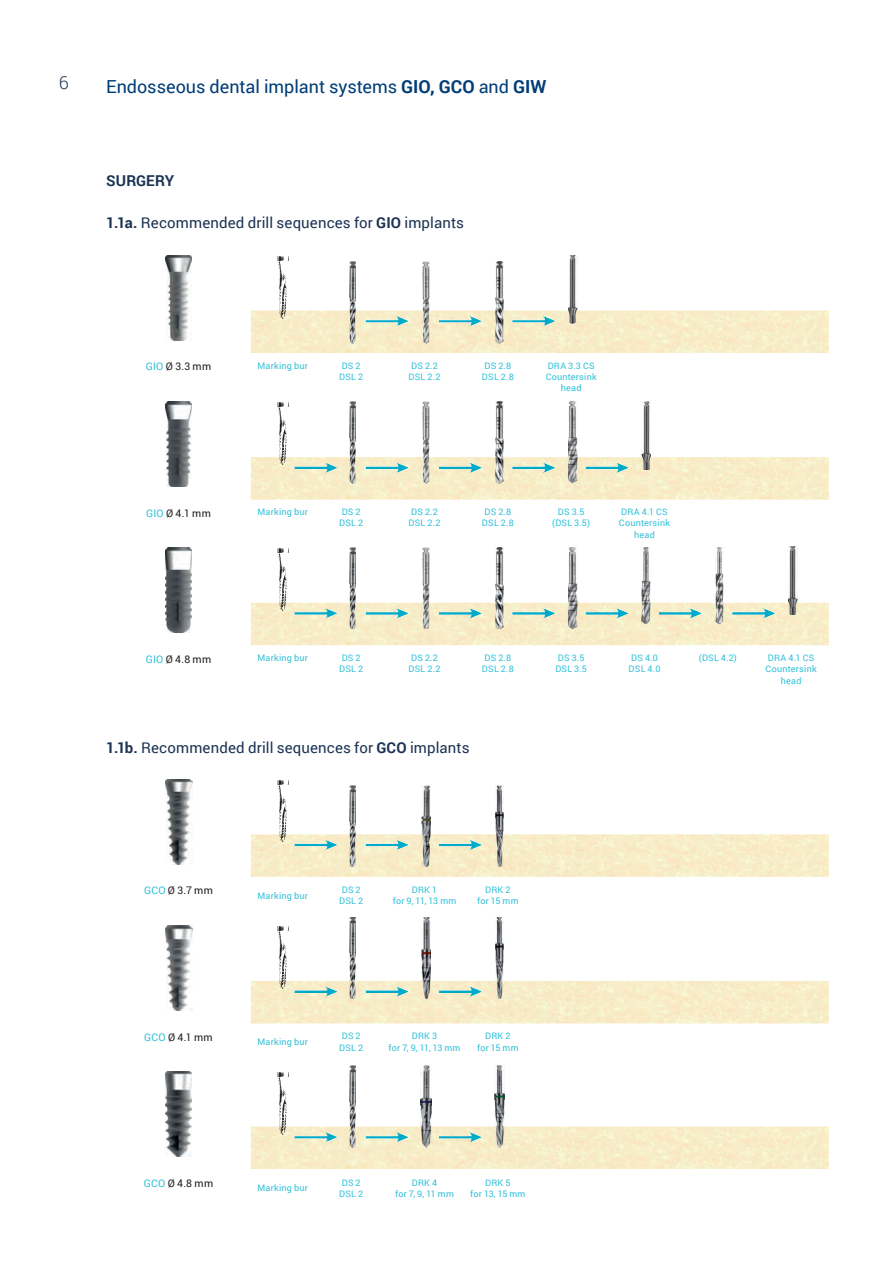
<style>
.page{position:relative;width:893px;height:1263px;background:#fff}
.page>*{position:absolute;margin:0;border:0;box-sizing:border-box;transform-origin:0 0}
.t1{font:18px "Roboto";color:#003d78}
.t2{font:300 18px "Roboto";color:#1c3353}
.t3{font:15px "Roboto";letter-spacing:.01em;color:#1c3353}
.t4{font:700 15px "Roboto";letter-spacing:.005em;color:#1c3353}
.t5{font:10.5px "Roboto";letter-spacing:.02em;color:#231f20}
.t6{font:9px/11.2px "Roboto";letter-spacing:.03em;color:#2fc0d8}
.s1{font-weight:700}
.s2{color:#2fc0d8}
</style>
<div class="page">
<img style="left:165px;top:255px;width:27px;height:85px">
<img style="left:165px;top:402px;width:27px;height:85px">
<img style="left:165px;top:547px;width:27px;height:85px">
<img style="left:251px;top:311px;width:578px;height:42px">
<svg style="left:396px;top:316px;width:12px;height:11px"></svg>
<img style="left:276px;top:256px;width:13px;height:63px">
<img style="left:350px;top:262px;width:6px;height:81px">
<img style="left:423px;top:262px;width:6px;height:81px">
<svg style="left:469px;top:316px;width:12px;height:11px"></svg>
<svg style="left:542px;top:316px;width:13px;height:11px"></svg>
<img style="left:496px;top:262px;width:7px;height:81px">
<img style="left:568px;top:255px;width:9px;height:56px">
<svg style="left:568px;top:311px;width:9px;height:12px"></svg>
<img style="left:251px;top:457px;width:578px;height:43px">
<svg style="left:325px;top:462px;width:12px;height:11px"></svg>
<svg style="left:396px;top:462px;width:12px;height:11px"></svg>
<img style="left:276px;top:402px;width:13px;height:64px">
<svg style="left:469px;top:462px;width:12px;height:11px"></svg>
<svg style="left:542px;top:462px;width:13px;height:11px"></svg>
<svg style="left:616px;top:462px;width:12px;height:11px"></svg>
<img style="left:642px;top:402px;width:8px;height:55px">
<svg style="left:642px;top:457px;width:8px;height:13px"></svg>
<img style="left:568px;top:402px;width:9px;height:81px">
<img style="left:350px;top:402px;width:6px;height:81px">
<img style="left:423px;top:402px;width:6px;height:81px">
<img style="left:496px;top:402px;width:7px;height:81px">
<img style="left:251px;top:603px;width:578px;height:42px">
<svg style="left:325px;top:608px;width:12px;height:11px"></svg>
<svg style="left:396px;top:608px;width:12px;height:11px"></svg>
<svg style="left:469px;top:608px;width:12px;height:11px"></svg>
<svg style="left:542px;top:608px;width:13px;height:11px"></svg>
<svg style="left:616px;top:608px;width:12px;height:11px"></svg>
<svg style="left:689px;top:608px;width:12px;height:11px"></svg>
<svg style="left:762px;top:608px;width:13px;height:11px"></svg>
<img style="left:276px;top:548px;width:13px;height:63px">
<img style="left:716px;top:547px;width:7px;height:77px">
<img style="left:642px;top:547px;width:8px;height:77px">
<img style="left:788px;top:546px;width:9px;height:57px">
<svg style="left:788px;top:603px;width:9px;height:11px"></svg>
<img style="left:568px;top:547px;width:9px;height:82px">
<img style="left:350px;top:547px;width:6px;height:82px">
<img style="left:423px;top:547px;width:6px;height:82px">
<img style="left:496px;top:547px;width:7px;height:82px">
<img style="left:165px;top:779px;width:27px;height:85px">
<img style="left:165px;top:926px;width:27px;height:85px">
<img style="left:165px;top:1071px;width:27px;height:85px">
<img style="left:251px;top:834px;width:578px;height:43px">
<svg style="left:325px;top:839px;width:12px;height:11px"></svg>
<svg style="left:396px;top:839px;width:12px;height:11px"></svg>
<img style="left:276px;top:780px;width:13px;height:63px">
<img style="left:422px;top:785px;width:9px;height:82px">
<svg style="left:469px;top:839px;width:12px;height:11px"></svg>
<img style="left:496px;top:785px;width:7px;height:82px">
<img style="left:350px;top:785px;width:6px;height:82px">
<img style="left:251px;top:981px;width:578px;height:42px">
<svg style="left:325px;top:986px;width:12px;height:11px"></svg>
<svg style="left:396px;top:986px;width:12px;height:11px"></svg>
<img style="left:276px;top:926px;width:13px;height:63px">
<svg style="left:469px;top:986px;width:12px;height:11px"></svg>
<img style="left:350px;top:917px;width:6px;height:82px">
<img style="left:421px;top:917px;width:10px;height:82px">
<img style="left:496px;top:917px;width:7px;height:82px">
<img style="left:251px;top:1127px;width:578px;height:42px">
<svg style="left:325px;top:1132px;width:12px;height:11px"></svg>
<svg style="left:396px;top:1132px;width:12px;height:11px"></svg>
<svg style="left:469px;top:1132px;width:12px;height:11px"></svg>
<img style="left:276px;top:1072px;width:13px;height:63px">
<img style="left:350px;top:1066px;width:6px;height:81px">
<img style="left:420px;top:1066px;width:12px;height:81px">
<img style="left:494px;top:1066px;width:10px;height:81px">
<h1 class="t2" style="left:59px;top:71px;width:11px">6</h1>
<h1 class="t1" style="left:106px;top:74px;width:441px">Endosseous dental implant systems <span class="s1">GIO, GCO</span> and <span class="s1">GIW</span></h1>
<h2 class="t4" style="left:106px;top:170px;width:69px">SURGERY</h2>
<h2 class="t3" style="left:106px;top:213px;width:359px"><span class="s1">1.1a.</span> Recommended drill sequences for <span class="s1">GIO</span> implants</h2>
<p class="t5" style="left:146px;top:359px;width:67px"><span class="s2">GIO</span> Ø 3.3 mm</p>
<p class="t6" style="left:257px;top:360px;width:52px">Marking bur</p>
<p class="t6" style="left:339px;top:360px;width:25px">DS 2<br>DSL 2</p>
<p class="t6" style="left:409px;top:360px;width:33px">DS 2.2<br>DSL 2.2</p>
<p class="t6" style="left:482px;top:360px;width:33px">DS 2.8<br>DSL 2.8</p>
<p class="t6" style="left:546px;top:360px;width:53px;text-align:center">DRA 3.3 CS<br>Countersink head</p>
<p class="t5" style="left:146px;top:506px;width:66px"><span class="s2">GIO</span> Ø 4.1 mm</p>
<p class="t6" style="left:257px;top:506px;width:52px">Marking bur</p>
<p class="t6" style="left:339px;top:506px;width:25px">DS 2<br>DSL 2</p>
<p class="t6" style="left:409px;top:506px;width:33px">DS 2.2<br>DSL 2.2</p>
<p class="t6" style="left:482px;top:506px;width:33px">DS 2.8<br>DSL 2.8</p>
<p class="t6" style="left:552px;top:506px;width:40px;text-align:center">DS 3.5 (DSL 3.5)</p>
<p class="t6" style="left:619px;top:506px;width:53px;text-align:center">DRA 4.1 CS<br>Countersink head</p>
<p class="t5" style="left:146px;top:652px;width:67px"><span class="s2">GIO</span> Ø 4.8 mm</p>
<p class="t6" style="left:257px;top:652px;width:52px">Marking bur</p>
<p class="t6" style="left:339px;top:652px;width:25px">DS 2<br>DSL 2</p>
<p class="t6" style="left:409px;top:652px;width:33px">DS 2.2<br>DSL 2.2</p>
<p class="t6" style="left:482px;top:652px;width:33px">DS 2.8<br>DSL 2.8</p>
<p class="t6" style="left:555px;top:652px;width:33px">DS 3.5<br>DSL 3.5</p>
<p class="t6" style="left:629px;top:652px;width:33px">DS 4.0<br>DSL 4.0</p>
<p class="t6" style="left:699px;top:652px;width:40px">(DSL 4.2)</p>
<p class="t6" style="left:766px;top:652px;width:53px;text-align:center">DRA 4.1 CS<br>Countersink head</p>
<h2 class="t3" style="left:106px;top:737px;width:365px"><span class="s1">1.1b.</span> Recommended drill sequences for <span class="s1">GCO</span> implants</h2>
<p class="t5" style="left:144px;top:883px;width:70px"><span class="s2">GCO</span> Ø 3.7 mm</p>
<p class="t6" style="left:257px;top:890px;width:52px">Marking bur</p>
<p class="t6" style="left:339px;top:884px;width:25px">DS 2<br>DSL 2</p>
<p class="t6" style="left:393px;top:884px;width:65px;text-align:center">DRK 1<br>for 9, 11, 13 mm</p>
<p class="t6" style="left:477px;top:884px;width:43px;text-align:center">DRK 2<br>for 15 mm</p>
<p class="t5" style="left:144px;top:1030px;width:70px"><span class="s2">GCO</span> Ø 4.1 mm</p>
<p class="t6" style="left:257px;top:1036px;width:52px">Marking bur</p>
<p class="t6" style="left:339px;top:1030px;width:25px">DS 2<br>DSL 2</p>
<p class="t6" style="left:389px;top:1030px;width:73px;text-align:center">DRK 3<br>for 7, 9, 11, 13 mm</p>
<p class="t6" style="left:477px;top:1030px;width:43px;text-align:center">DRK 2<br>for 15 mm</p>
<p class="t5" style="left:144px;top:1176px;width:71px"><span class="s2">GCO</span> Ø 4.8 mm</p>
<p class="t6" style="left:257px;top:1182px;width:52px">Marking bur</p>
<p class="t6" style="left:339px;top:1176px;width:25px">DS 2<br>DSL 2</p>
<p class="t6" style="left:395px;top:1176px;width:60px;text-align:center">DRK 4<br>for 7, 9, 11 mm</p>
<p class="t6" style="left:470px;top:1176px;width:57px;text-align:center">DRK 5<br>for 13, 15 mm</p>
</div>
